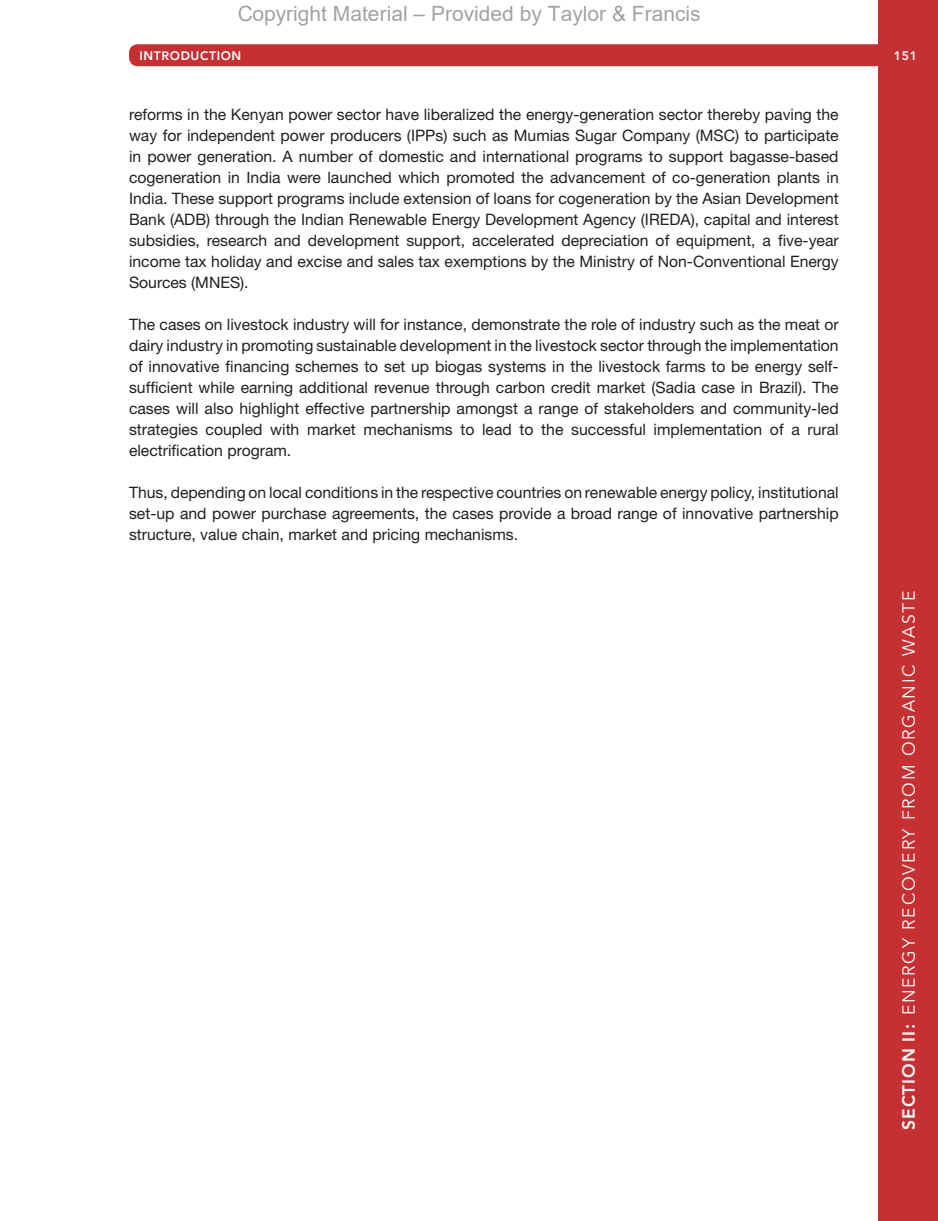
<style>
.page{position:relative;width:938px;height:1221px;background:#fff}
.page>*{position:absolute;margin:0;border:0;box-sizing:border-box;transform-origin:0 0}
.t1{font:21px "Arial";color:rgb(0 0 0/.37)}
.t2{font:17.5px "Avenir";letter-spacing:.1em;color:#fff}
.t3{font:15.75px/21px "Helvetica Neue";color:#231f20;text-align:justify}
.t4{font:800 12.25px "Avenir";letter-spacing:.05em;color:#fff}
.s1{font-weight:800}
</style>
<div class="page">
<div style="left:878px;top:0;width:60px;height:1220px;background:#c53033"></div>
<div style="left:129px;top:44px;width:756px;height:22px;background:#c53033;border-radius:9px"></div>
<h1 class="t1" style="left:237px;top:-1px;width:465px">Copyright Material – Provided by Taylor &amp; Francis</h1>
<p class="t4" style="left:139px;top:51px;width:103px">INTRODUCTION</p>
<p class="t4" style="left:894px;top:51px;width:24px">151</p>
<p class="t3" style="left:129px;top:106px;width:711px">reforms in the Kenyan power sector have liberalized the energy-generation sector thereby paving the way for independent power producers (IPPs) such as Mumias Sugar Company (MSC) to participate in power generation. A number of domestic and international programs to support bagasse-based cogeneration in India were launched which promoted the advancement of co-generation plants in India. These support programs include extension of loans for cogeneration by the Asian Development Bank (ADB) through the Indian Renewable Energy Development Agency (IREDA), capital and interest subsidies, research and development support, accelerated depreciation of equipment, a five-year income tax holiday and excise and sales tax exemptions by the Ministry of Non-Conventional Energy Sources (MNES).</p>
<p class="t3" style="left:129px;top:316px;width:711px">The cases on livestock industry will for instance, demonstrate the role of industry such as the meat or dairy industry in promoting sustainable development in the livestock sector through the implementation of innovative financing schemes to set up biogas systems in the livestock farms to be energy self&shy;sufficient while earning additional revenue through carbon credit market (Sadia case in Brazil). The cases will also highlight effective partnership amongst a range of stakeholders and community-led strategies coupled with market mechanisms to lead to the successful implementation of a rural electrification program.</p>
<p class="t3" style="left:129px;top:484px;width:711px">Thus, depending on local conditions in the respective countries on renewable energy policy, institutional set-up and power purchase agreements, the cases provide a broad range of innovative partnership structure, value chain, market and pricing mechanisms.</p>
<p class="t2" style="left:901px;top:1129px;width:540px;rotate:-90deg"><span class="s1">SECTION II:</span> ENERGY RECOVERY FROM ORGANIC WASTE</p>
</div>
